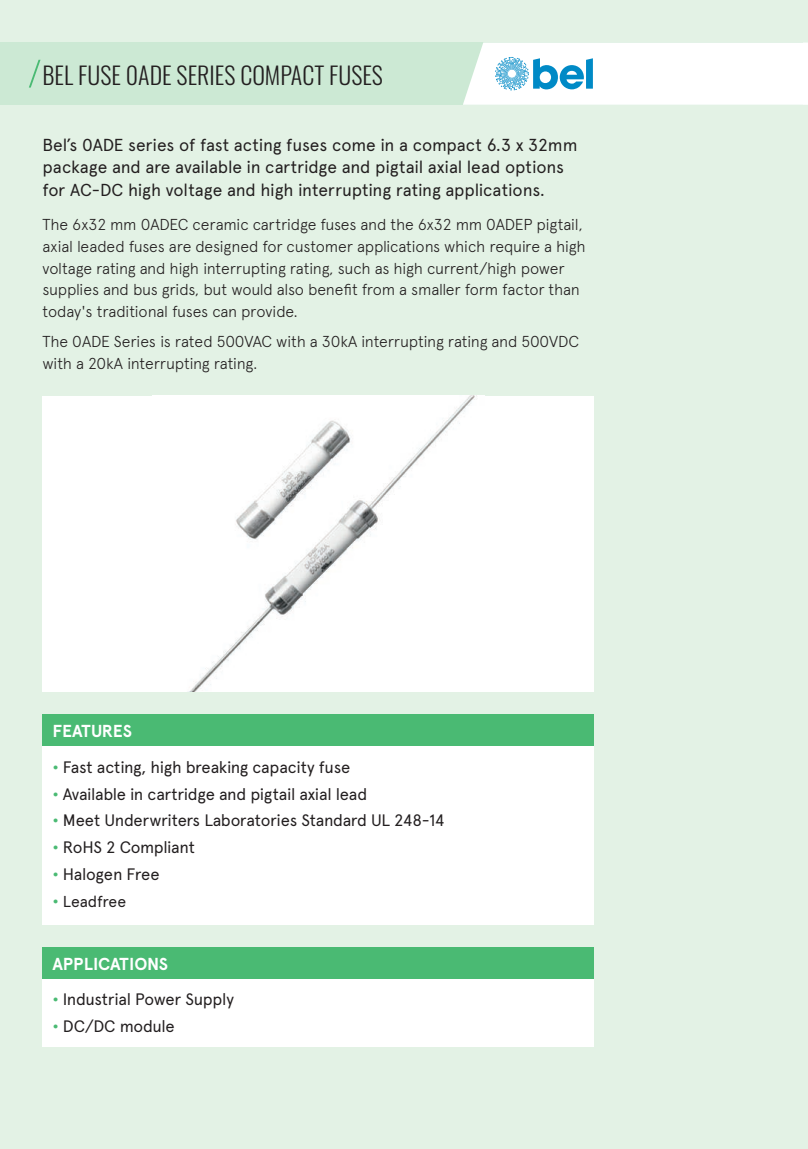
<style>
.page{position:relative;width:808px;height:1149px;background:#fff}
.page>*{position:absolute;margin:0;border:0;box-sizing:border-box;transform-origin:0 0}
.Advertorial_Headings{font:300 24px "Oswald";color:#231f20}
.Sub_Heads_Green{font:17.25px/22.5px "Apercu Avnet";letter-spacing:-.01em;color:#231f20}
.Body_Copy_Black{font:700 17.25px "Apercu Avnet";letter-spacing:-.005em;color:#fff}
.Body_Copy_Black-2{font:16.5px "Apercu Avnet";letter-spacing:-.02em;color:#231f20}
.Sub_Heads_Green-2{font:300 15.75px/21.8px "Apercu Avnet";letter-spacing:-.015em;color:#231f20}
.t1{font:15.75px "Apercu Avnet";letter-spacing:-.01em;color:#231f20}
.s1{font-weight:700;color:#4aba73}
.s2{font-weight:700;font-size:16.5px;color:#4aba73}
</style>
<div class="page">
<div style="left:0;top:0;width:808px;height:1148px;background:#e3f2e5"></div>
<div style="left:43px;top:722px;width:551px;height:201px;background:#fff"></div>
<div style="left:43px;top:714px;width:551px;height:32px;background:#4aba73"></div>
<div style="left:43px;top:946px;width:551px;height:100px;background:#fff"></div>
<div style="left:43px;top:946px;width:551px;height:32px;background:#4aba73"></div>
<div style="left:43px;top:395px;width:551px;height:296px;background:#fff"></div>
<img style="left:190px;top:395px;width:287px;height:296px">
<div style="left:0;top:43px;width:803px;height:62px;background:#cce9d4"></div>
<svg style="left:463px;top:43px;width:345px;height:62px;background:#ecf6f9"></svg>
<svg style="left:29px;top:60px;width:12px;height:27px"></svg>
<p class="Advertorial_Headings" style="left:43px;top:54px;width:342px">BEL FUSE 0ADE SERIES COMPACT FUSES</p>
<p class="Sub_Heads_Green" style="left:43px;top:132px;width:537px">Bel’s 0ADE series of fast acting fuses come in a compact 6.3 x 32mm package and are available in cartridge and pigtail axial lead options for AC-DC high voltage and high interrupting rating applications.</p>
<p class="Sub_Heads_Green-2" style="left:43px;top:212px;width:544px">The 6x32 mm 0ADEC ceramic cartridge fuses and the 6x32 mm 0ADEP pigtail, axial leaded fuses are designed for customer applications which require a high voltage rating and high interrupting rating, such as high current/high power supplies and bus grids, but would also benefit from a smaller form factor than today's traditional fuses can provide.</p>
<p class="Sub_Heads_Green-2" style="left:43px;top:329px;width:538px">The 0ADE Series is rated 500VAC with a 30kA interrupting rating and 500VDC with a 20kA interrupting rating.</p>
<p class="Body_Copy_Black" style="left:52px;top:718px;width:81px">FEATURES</p>
<p class="Body_Copy_Black-2" style="left:52px;top:754px;width:299px"><span class="s1">•</span> Fast acting, high breaking capacity fuse</p>
<p class="Body_Copy_Black-2" style="left:52px;top:781px;width:316px"><span class="s1">•</span> Available in cartridge and pigtail axial lead</p>
<p class="Body_Copy_Black-2" style="left:52px;top:807px;width:394px"><span class="s1">•</span> Meet Underwriters Laboratories Standard UL 248-14</p>
<p class="Body_Copy_Black-2" style="left:52px;top:834px;width:144px"><span class="s1">•</span> RoHS 2 Compliant</p>
<p class="Body_Copy_Black-2" style="left:52px;top:861px;width:109px"><span class="s1">•</span> Halogen Free</p>
<p class="t1" style="left:52px;top:888px;width:75px"><span class="s2">•</span> Leadfree</p>
<p class="Body_Copy_Black" style="left:52px;top:950px;width:117px">APPLICATIONS</p>
<p class="Body_Copy_Black-2" style="left:52px;top:986px;width:183px"><span class="s1">•</span> Industrial Power Supply</p>
<p class="Body_Copy_Black-2" style="left:52px;top:1013px;width:124px"><span class="s1">•</span> DC/DC module</p>
</div>
